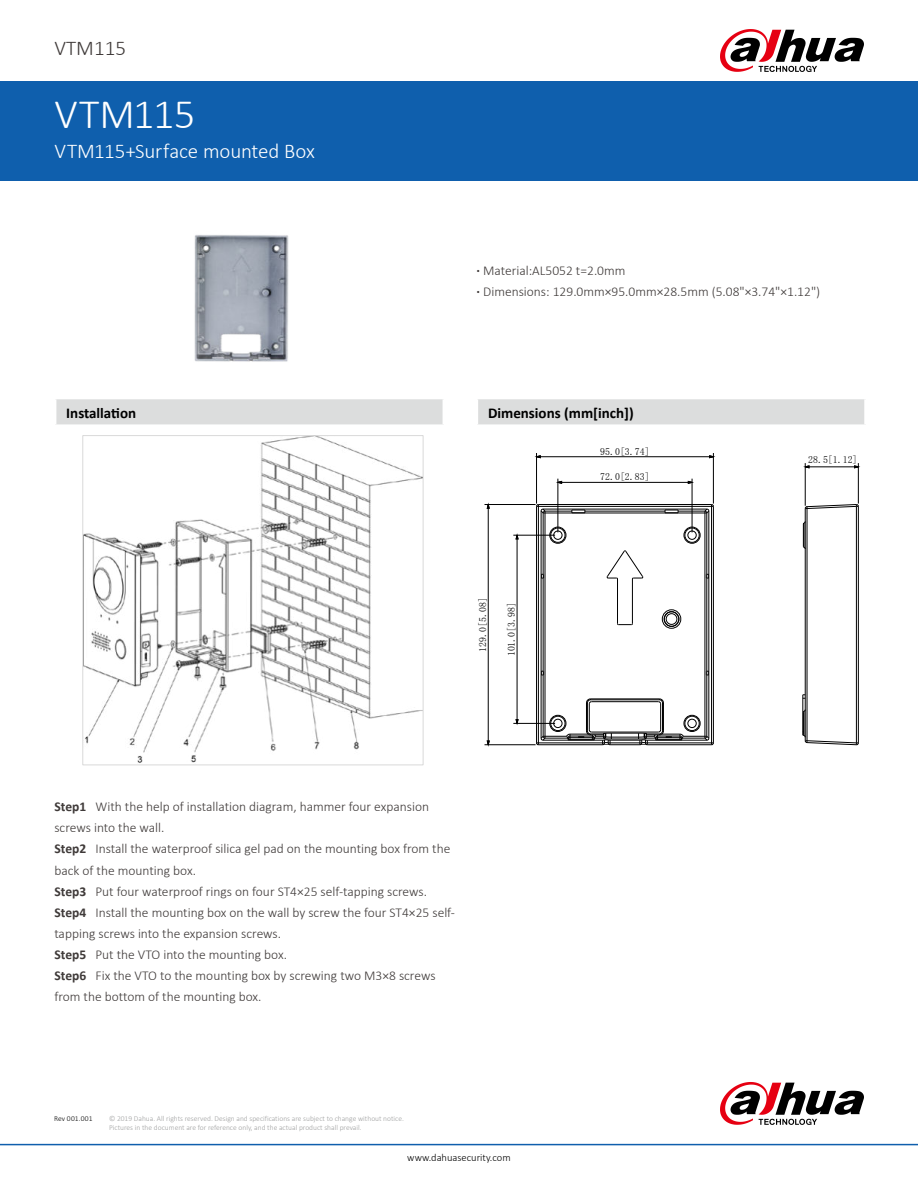
<style>
.page{position:relative;width:918px;height:1188px;background:#fff}
.page>*{position:absolute;margin:0;border:0;box-sizing:border-box;transform-origin:0 0}
.t1{font:300 42px "Calibri";letter-spacing:-.005em;color:#fff}
.t2{font:300 21px "Calibri";letter-spacing:-.005em;color:#fff}
.t3{font:300 21px "Calibri";color:#3f3a39}
.t4{font:700 15px "Calibri";color:#000}
.t5{font:300 13.5px/21px "Calibri";color:#3f3a39}
.t6{font:300 10.5px "Calibri";color:#000}
.t7{font:9.9px "N Sim Sun";color:#000}
.t8{font:300 7.5px/9px "Calibri";color:#9fa0a0}
.t9{font:300 7.5px "Calibri";letter-spacing:.015em;color:#000}
.s1{font-weight:700}
</style>
<div class="page">
<div style="left:0;top:81px;width:918px;height:100px;background:#0f5fad"></div>
<hr style="left:0;top:1144px;width:918px;height:1px;background:#0f5fad">
<svg style="left:720px;top:29px;width:144px;height:43px"></svg>
<div style="left:477px;top:398px;width:388px;height:27px;background:#dcdddd"></div>
<hr style="left:476px;top:397px;width:390px;height:2px;background:#fff">
<hr style="left:476px;top:399px;width:2px;height:25px;background:#fff">
<hr style="left:864px;top:399px;width:2px;height:25px;background:#fff">
<hr style="left:476px;top:424px;width:390px;height:2px;background:#fff">
<div style="left:55px;top:398px;width:388px;height:27px;background:#dcdddd"></div>
<hr style="left:55px;top:397px;width:389px;height:2px;background:#fff">
<svg style="left:55px;top:399px;width:1px;height:25px"></svg>
<hr style="left:55px;top:424px;width:389px;height:2px;background:#fff">
<hr style="left:536px;top:506px;width:1px;height:237px;background:#000">
<hr style="left:538px;top:505px;width:1px;height:240px;background:#000">
<hr style="left:541px;top:511px;width:1px;height:227px;background:#000">
<hr style="left:543px;top:675px;width:1px;height:61px;background:#000">
<hr style="left:543px;top:578px;width:1px;height:93px;background:#000">
<hr style="left:543px;top:513px;width:1px;height:61px;background:#000">
<hr style="left:545px;top:511px;width:1px;height:227px;background:#000">
<svg style="left:541px;top:671px;width:3px;height:5px"></svg>
<hr style="left:617px;top:579px;width:1px;height:45px;background:#000">
<hr style="left:632px;top:579px;width:1px;height:45px;background:#000">
<svg style="left:541px;top:574px;width:3px;height:5px"></svg>
<hr style="left:705px;top:511px;width:1px;height:227px;background:#000">
<hr style="left:707px;top:513px;width:1px;height:61px;background:#000">
<hr style="left:707px;top:578px;width:1px;height:93px;background:#000">
<hr style="left:707px;top:675px;width:1px;height:61px;background:#000">
<svg style="left:706px;top:574px;width:3px;height:5px"></svg>
<svg style="left:706px;top:671px;width:3px;height:5px"></svg>
<hr style="left:709px;top:511px;width:1px;height:227px;background:#000">
<hr style="left:711px;top:505px;width:1px;height:240px;background:#000">
<hr style="left:713px;top:506px;width:1px;height:237px;background:#000">
<hr style="left:543px;top:513px;width:164px;height:1px;background:#000">
<hr style="left:585px;top:511px;width:80px;height:1px;background:#000">
<hr style="left:543px;top:509px;width:164px;height:1px;background:#000">
<hr style="left:537px;top:506px;width:176px;height:1px;background:#000">
<hr style="left:538px;top:504px;width:174px;height:1px;background:#000">
<hr style="left:803px;top:695px;width:1px;height:40px;background:#000">
<hr style="left:805px;top:509px;width:1px;height:232px;background:#000">
<hr style="left:807px;top:509px;width:1px;height:232px;background:#000">
<hr style="left:856px;top:506px;width:1px;height:237px;background:#000">
<hr style="left:858px;top:506px;width:1px;height:237px;background:#000">
<div style="left:550px;top:527px;width:16px;height:17px;border:1px solid #000;border-radius:50%"></div>
<div style="left:550px;top:528px;width:15px;height:15px;border:1px solid #000;border-radius:50%"></div>
<div style="left:553px;top:531px;width:9px;height:9px;border:1px solid #000;border-radius:50%"></div>
<svg style="left:536px;top:504px;width:50px;height:10px"></svg>
<div style="left:662px;top:610px;width:19px;height:19px;border:1px solid #000;border-radius:50%"></div>
<div style="left:684px;top:527px;width:16px;height:17px;border:1px solid #000;border-radius:50%"></div>
<div style="left:664px;top:611px;width:15px;height:16px;border:1px solid #000;border-radius:50%"></div>
<div style="left:664px;top:612px;width:15px;height:15px;border:1px solid #000;border-radius:50%"></div>
<div style="left:685px;top:528px;width:14px;height:15px;border:1px solid #000;border-radius:50%"></div>
<div style="left:666px;top:613px;width:11px;height:12px;border:1px solid #000;border-radius:50%"></div>
<div style="left:688px;top:531px;width:8px;height:9px;border:1px solid #000;border-radius:50%"></div>
<svg style="left:665px;top:504px;width:49px;height:10px"></svg>
<svg style="left:617px;top:623px;width:16px;height:2px"></svg>
<svg style="left:607px;top:550px;width:36px;height:29px"></svg>
<svg style="left:803px;top:521px;width:3px;height:28px"></svg>
<svg style="left:536px;top:698px;width:178px;height:47px"></svg>
<svg style="left:803px;top:709px;width:56px;height:36px"></svg>
<svg style="left:805px;top:504px;width:54px;height:5px"></svg>
<hr style="left:488px;top:505px;width:1px;height:240px;background:#000">
<hr style="left:485px;top:744px;width:51px;height:1px;background:#000">
<hr style="left:517px;top:535px;width:1px;height:188px;background:#000">
<hr style="left:513px;top:723px;width:42px;height:1px;background:#000">
<hr style="left:536px;top:453px;width:1px;height:51px;background:#000">
<hr style="left:558px;top:479px;width:1px;height:53px;background:#000">
<hr style="left:692px;top:479px;width:1px;height:53px;background:#000">
<hr style="left:713px;top:453px;width:1px;height:51px;background:#000">
<hr style="left:513px;top:535px;width:42px;height:1px;background:#000">
<hr style="left:485px;top:504px;width:51px;height:1px;background:#000">
<hr style="left:558px;top:482px;width:134px;height:1px;background:#000">
<hr style="left:537px;top:456px;width:176px;height:1px;background:#000">
<hr style="left:805px;top:463px;width:1px;height:43px;background:#000">
<hr style="left:858px;top:463px;width:1px;height:41px;background:#000">
<hr style="left:805px;top:467px;width:53px;height:1px;background:#000">
<svg style="left:720px;top:1082px;width:144px;height:43px"></svg>
<img style="left:194px;top:235px;width:95px;height:127px">
<img style="left:84px;top:437px;width:337px;height:326px">
<div style="left:82px;top:435px;width:341px;height:330px;border:1px solid #d9d9d9"></div>
<h2 class="t3" style="left:55px;top:41px;width:73px">VTM115</h2>
<h1 class="t1" style="left:55px;top:99px;width:142px">VTM115</h1>
<h2 class="t2" style="left:55px;top:144px;width:262px">VTM115+Surface mounted Box</h2>
<p class="t5" style="left:477px;top:261px;width:345px"><span class="s1">·</span> Material:AL5052 t=2.0mm<br><span class="s1">·</span> Dimensions: 129.0mm×95.0mm×28.5mm (5.08"×3.74"×1.12")</p>
<p class="t4" style="left:66px;top:403px;width:71px">Installation</p>
<p class="t4" style="left:488px;top:407px;width:147px">Dimensions (mm[inch])</p>
<p class="t7" style="left:600px;top:446px;width:51px">95.0[3.74]</p>
<p class="t7" style="left:600px;top:471px;width:51px">72.0[2.83]</p>
<p class="t7" style="left:477px;top:652px;width:56px;rotate:-90deg">129.0[5.08]</p>
<p class="t7" style="left:506px;top:656px;width:56px;rotate:-90deg">101.0[3.98]</p>
<p class="t5" style="left:54px;top:798px;width:402px"><span class="s1">Step1</span> With the help of installation diagram, hammer four expansion screws into the wall.<br><span class="s1">Step2</span> Install the waterproof silica gel pad on the mounting box from the back of the mounting box.<br><span class="s1">Step3</span> Put four waterproof rings on four ST4×25 self-tapping screws.<br><span class="s1">Step4</span> Install the mounting box on the wall by screw the four ST4×25 self&shy;tapping screws into the expansion screws.<br><span class="s1">Step5</span> Put the VTO into the mounting box.<br><span class="s1">Step6</span> Fix the VTO to the mounting box by screwing two M3×8 screws from the bottom of the mounting box.</p>
<p class="t9" style="left:54px;top:1115px;width:40px">Rev 001.001</p>
<p class="t8" style="left:109px;top:1114px;width:296px">© 2019 Dahua. All rights reserved. Design and specifications are subject to change without notice.<br>Pictures in the document are for reference only, and the actual product shall prevail.</p>
<p class="t6" style="left:407px;top:1153px;width:105px">www.dahuasecurity.com</p>
<p class="t7" style="left:808px;top:454px;width:51px">28.5[1.12]</p>
</div>
